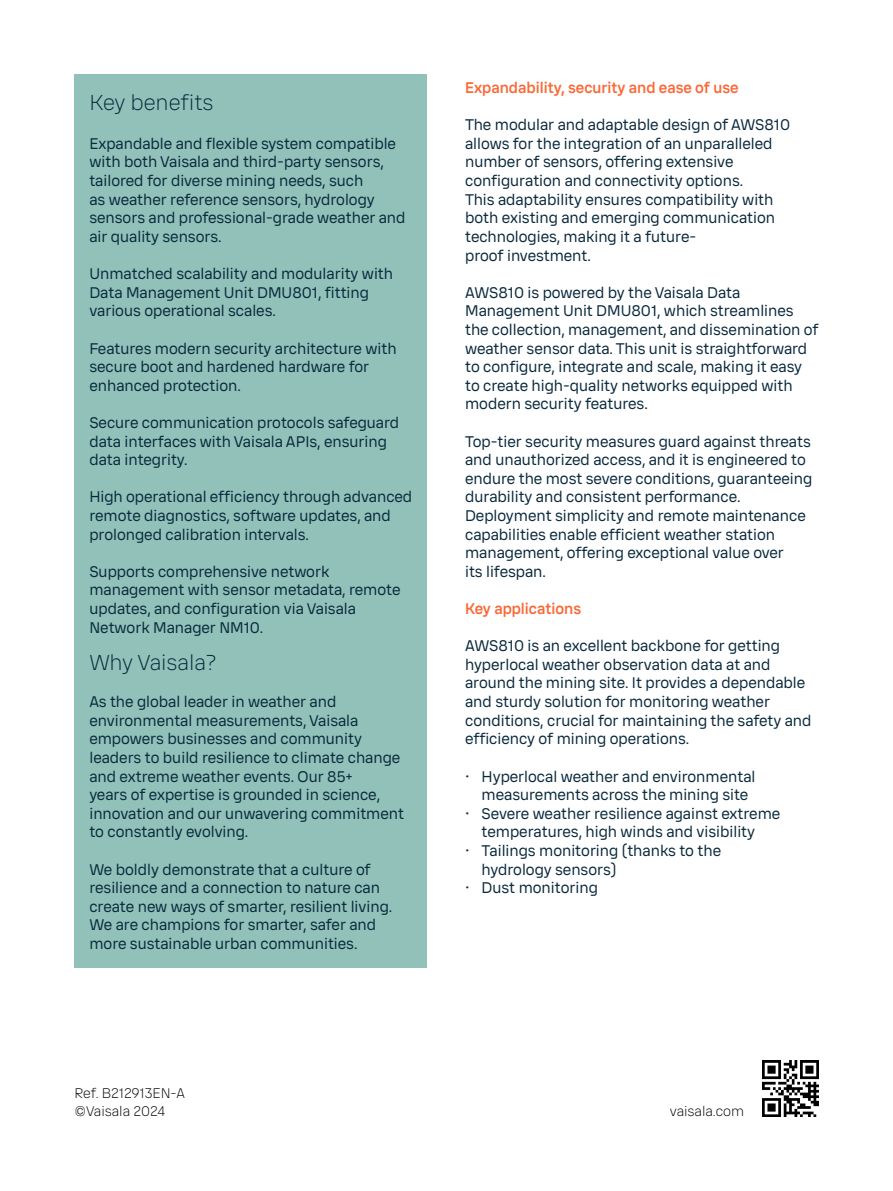
<style>
.page{position:relative;width:893px;height:1191px;background:#fff}
.page>*{position:absolute;margin:0;border:0;box-sizing:border-box;transform-origin:0 0}
.t1{font:300 21px "Vaisala Sans";color:#0a2a3d}
.t2{font:15px/18.6px "Vaisala Sans";color:#0a2a3d}
.t3{font:500 15px "Vaisala Sans";color:#fb6735}
.t4{font:300 13.5px/18.6px "Vaisala Sans";color:#000}
</style>
<div class="page">
<img style="left:763px;top:1060px;width:56px;height:56px">
<div style="left:74px;top:74px;width:353px;height:893px;background:#91c1b9"></div>
<h1 class="t1" style="left:89px;top:88px;width:126px">Key benefits</h1>
<p class="t2" style="left:89px;top:134px;width:318px">Expandable and flexible system compatible with both Vaisala and third-party sensors, tailored for diverse mining needs, such<br>as weather reference sensors, hydrology sensors and professional-grade weather and air quality sensors.</p>
<p class="t2" style="left:89px;top:264px;width:305px">Unmatched scalability and modularity with<br>Data Management Unit DMU801, fitting various operational scales.</p>
<p class="t2" style="left:89px;top:338px;width:309px">Features modern security architecture with secure boot and hardened hardware for enhanced protection.</p>
<p class="t2" style="left:89px;top:413px;width:311px">Secure communication protocols safeguard data interfaces with Vaisala APIs, ensuring data integrity.</p>
<p class="t2" style="left:89px;top:487px;width:324px">High operational efficiency through advanced remote diagnostics, software updates, and prolonged calibration intervals.</p>
<p class="t2" style="left:89px;top:561px;width:313px">Supports comprehensive network management with sensor metadata, remote updates, and configuration via Vaisala Network Manager NM10.</p>
<h1 class="t1" style="left:89px;top:648px;width:129px">Why Vaisala?</h1>
<p class="t2" style="left:89px;top:692px;width:316px">As the global leader in weather and environmental measurements, Vaisala empowers businesses and community leaders to build resilience to climate change and extreme weather events. Our 85+<br>years of expertise is grounded in science, innovation and our unwavering commitment to constantly evolving.</p>
<p class="t2" style="left:89px;top:859px;width:304px">We boldly demonstrate that a culture of resilience and a connection to nature can create new ways of smarter, resilient living.<br>We are champions for smarter, safer and more sustainable urban communities.</p>
<p class="t3" style="left:465px;top:77px;width:275px">Expandability, security and ease of use</p>
<p class="t2" style="left:465px;top:115px;width:327px">The modular and adaptable design of AWS810 allows for the integration of an unparalleled number of sensors, offering extensive configuration and connectivity options.<br>This adaptability ensures compatibility with both existing and emerging communication technologies, making it a future-<br>proof investment.</p>
<p class="t2" style="left:465px;top:282px;width:355px">AWS810 is powered by the Vaisala Data Management Unit DMU801, which streamlines the collection, management, and dissemination of weather sensor data. This unit is straightforward to configure, integrate and scale, making it easy to create high-quality networks equipped with modern security features.</p>
<p class="t2" style="left:465px;top:431px;width:349px">Top-tier security measures guard against threats and unauthorized access, and it is engineered to endure the most severe conditions, guaranteeing durability and consistent performance.<br>Deployment simplicity and remote maintenance capabilities enable efficient weather station management, offering exceptional value over<br>its lifespan.</p>
<p class="t3" style="left:465px;top:598px;width:118px">Key applications</p>
<p class="t2" style="left:465px;top:636px;width:348px">AWS810 is an excellent backbone for getting hyperlocal weather observation data at and around the mining site. It provides a dependable and sturdy solution for monitoring weather conditions, crucial for maintaining the safety and efficiency of mining operations.</p>
<p class="t2" style="left:482px;top:766px;width:275px;text-indent:-16px">• Hyperlocal weather and environmental measurements across the mining site</p>
<p class="t2" style="left:465px;top:803px;width:317px;text-align:center">• Severe weather resilience against extreme temperatures, high winds and visibility</p>
<p class="t2" style="left:482px;top:840px;width:241px;text-indent:-16px">• Tailings monitoring (thanks to the hydrology sensors)</p>
<p class="t2" style="left:465px;top:878px;width:134px">• Dust monitoring</p>
<p class="t4" style="left:74px;top:1083px;width:112px">Ref. B212913EN-A ©Vaisala 2024</p>
<p class="t4" style="left:670px;top:1101px;width:76px">vaisala.com</p>
</div>
